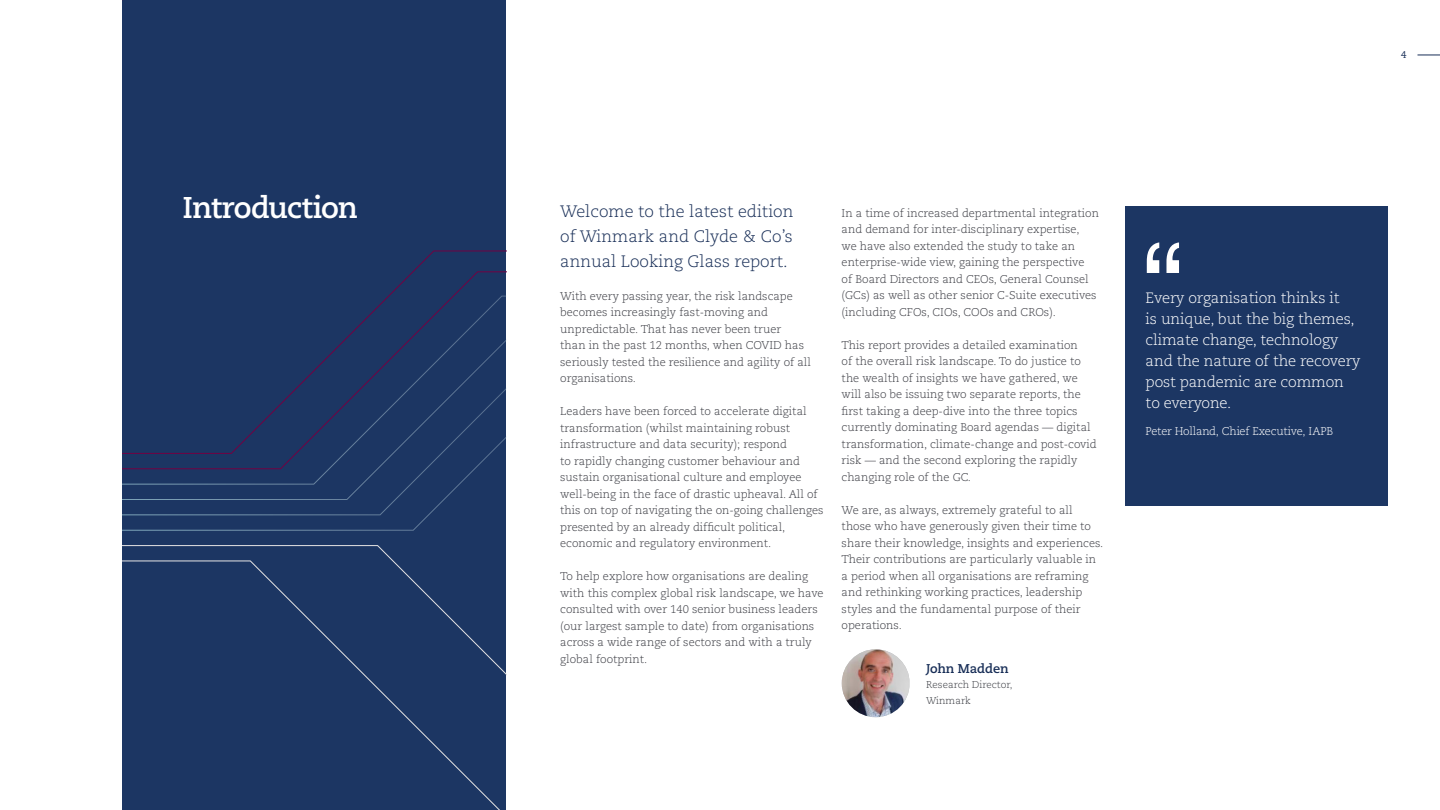
<style>
.page{position:relative;width:1440px;height:810px;background:#fff}
.page>*{position:absolute;margin:0;border:0;box-sizing:border-box;transform-origin:0 0}
.t1{font:700 30px "Caecilia LT Pro 75";letter-spacing:-.03em;color:#fff}
.t2{font:300 16.5px/24.8px "Caecilia";color:#182e57;text-align:justify}
.t3{font:300 15px/21px "Caecilia LT Pro 45";letter-spacing:-.01em;color:#fff}
.t4{font:700 12.75px "Caecilia LT Pro 75";letter-spacing:-.01em;color:#182e57}
.t5{font:300 11.25px/16.5px "Caecilia";color:#3b3c43}
.t6{font:300 11.25px "Caecilia";letter-spacing:-.025em;color:#fff}
.t7{font:300 9.9px/15.5px "Caecilia LT Pro 45";color:#393b41}
.t8{font:9.75px "Caecilia";color:#182e57}
</style>
<div class="page">
<svg style="left:1418px;top:55px;width:22px;height:1px"></svg>
<div style="left:122px;top:0;width:384px;height:810px;background:#1c3663"></div>
<svg style="left:122px;top:295px;width:384px;height:515px"></svg>
<img style="left:842px;top:649px;width:68px;height:68px;border-radius:34px">
<div style="left:1125px;top:206px;width:262px;height:300px;background:#1c3663"></div>
<svg style="left:1147px;top:242px;width:32px;height:31px"></svg>
<h1 class="t1" style="left:182px;top:187px;width:177px">Introduction</h1>
<p class="t8" style="left:1401px;top:49px;width:7px">4</p>
<h2 class="t2" style="left:560px;top:200px;width:235px">Welcome to the latest edition of Winmark and Clyde &amp; Co’s annual Looking Glass report.</h2>
<p class="t5" style="left:560px;top:288px;width:252px">With every passing year, the risk landscape becomes increasingly fast-moving and unpredictable. That has never been truer<br>than in the past 12 months, when COVID has seriously tested the resilience and agility of all organisations.</p>
<p class="t5" style="left:560px;top:403px;width:265px">Leaders have been forced to accelerate digital transformation (whilst maintaining robust infrastructure and data security); respond<br>to rapidly changing customer behaviour and sustain organisational culture and employee well-being in the face of drastic upheaval. All of this on top of navigating the on-going challenges presented by an already difficult political, economic and regulatory environment.</p>
<p class="t5" style="left:560px;top:568px;width:265px">To help explore how organisations are dealing with this complex global risk landscape, we have consulted with over 140 senior business leaders (our largest sample to date) from organisations across a wide range of sectors and with a truly global footprint.</p>
<p class="t5" style="left:842px;top:205px;width:259px">In a time of increased departmental integration and demand for inter-disciplinary expertise,<br>we have also extended the study to take an enterprise-wide view, gaining the perspective<br>of Board Directors and CEOs, General Counsel (GCs) as well as other senior C-Suite executives (including CFOs, CIOs, COOs and CROs).</p>
<p class="t5" style="left:842px;top:337px;width:257px">This report provides a detailed examination<br>of the overall risk landscape. To do justice to the wealth of insights we have gathered, we will also be issuing two separate reports, the first taking a deep-dive into the three topics currently dominating Board agendas — digital transformation, climate-change and post-covid risk — and the second exploring the rapidly changing role of the GC.</p>
<p class="t5" style="left:842px;top:502px;width:263px">We are, as always, extremely grateful to all those who have generously given their time to share their knowledge, insights and experiences.<br>Their contributions are particularly valuable in a period when all organisations are reframing and rethinking working practices, leadership styles and the fundamental purpose of their operations.</p>
<p class="t4" style="left:926px;top:659px;width:84px">John Madden</p>
<p class="t7" style="left:926px;top:677px;width:88px">Research Director,<br>Winmark</p>
<h3 class="t3" style="left:1146px;top:287px;width:216px">Every organisation thinks it<br>is unique, but the big themes, climate change, technology and the nature of the recovery post pandemic are common to everyone.</h3>
<p class="t6" style="left:1146px;top:425px;width:189px">Peter Holland, Chief Executive, IAPB</p>
</div>
